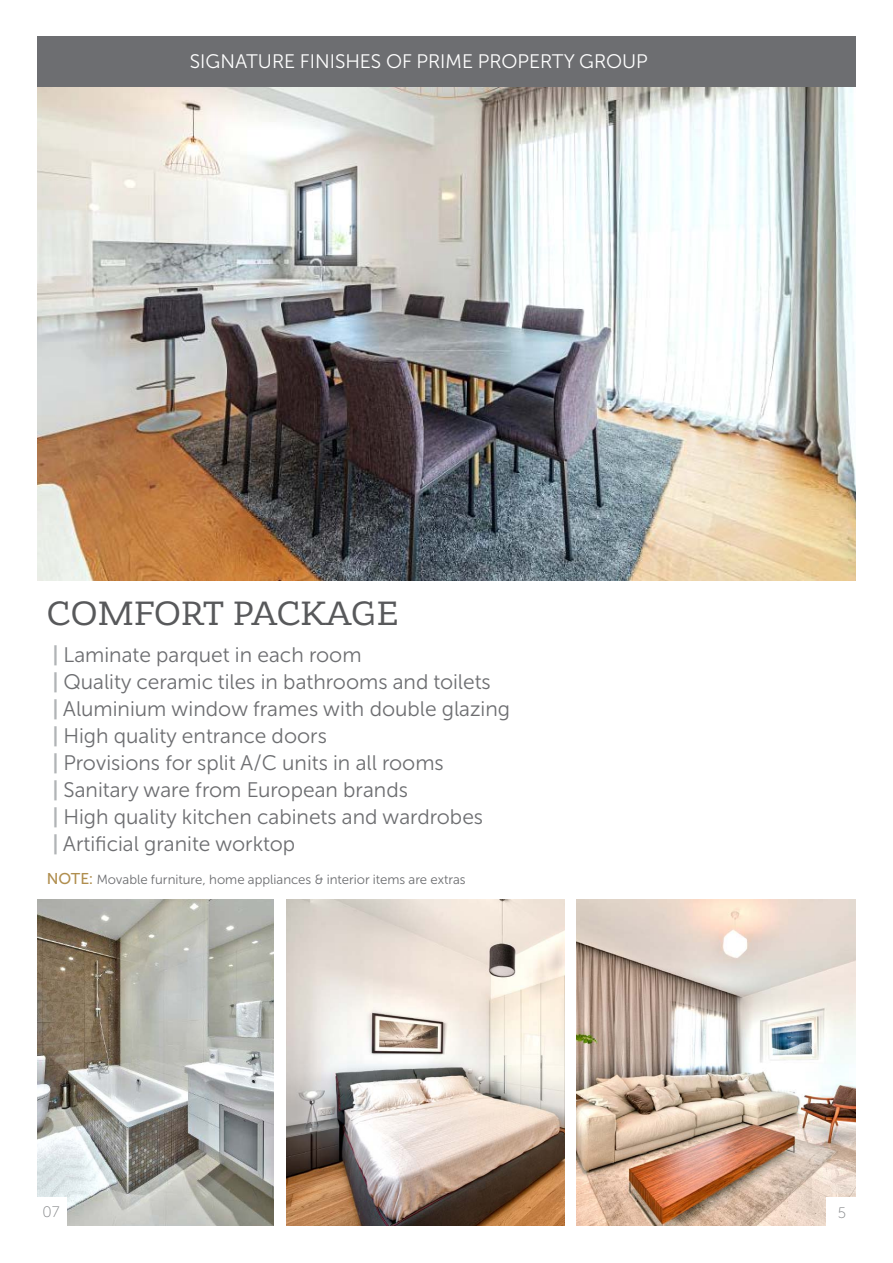
<style>
.page{position:relative;width:893px;height:1263px;background:#fff}
.page>*{position:absolute;margin:0;border:0;box-sizing:border-box;transform-origin:0 0}
.t1{font:36px "Bandera Pro";color:#58595b}
.t2{font:21px/27px "Museo Sans Cyrl 300";color:#6d6e71}
.t3{font:19.5px "Museo Sans Cyrl 300";color:#fff}
.t4{font:15.15px "Museo Sans Cyrl 100";color:#808285}
.t5{font:13.2px "Museo Sans Cyrl 300";color:#6d6e71}
.s1{font-family:"Museo Sans Cyrl 700";color:#b1b4b6}
.s2{font-family:"Museo Sans Cyrl 500";font-size:15.6px;color:#b08e4e}
</style>
<div class="page">
<img style="left:37px;top:87px;width:819px;height:493px">
<img style="left:576px;top:899px;width:280px;height:327px">
<img style="left:286px;top:899px;width:279px;height:327px">
<img style="left:37px;top:899px;width:236px;height:327px">
<div style="left:0;top:36px;width:857px;height:51px;background:#6d6e71"></div>
<div style="left:0;top:0;width:36px;height:1263px;background:#fff"></div>
<div style="left:826px;top:1197px;width:31px;height:30px;background:#fff"></div>
<div style="left:36px;top:1197px;width:31px;height:30px;background:#fff"></div>
<p class="t3" style="left:190px;top:51px;width:459px">SIGNATURE FINISHES OF PRIME PROPERTY GROUP</p>
<h1 class="t1" style="left:47px;top:591px;width:353px">COMFORT PACKAGE</h1>
<p class="t2" style="left:53px;top:642px;width:459px"><span class="s1">|</span> Laminate parquet in each room<br><span class="s1">|</span> Quality ceramic tiles in bathrooms and toilets<br><span class="s1">|</span> Aluminium window frames with double glazing <span class="s1">|</span> High quality entrance doors<br><span class="s1">|</span> Provisions for split A/C units in all rooms<br><span class="s1">|</span> Sanitary ware from European brands<br><span class="s1">|</span> High quality kitchen cabinets and wardrobes<br><span class="s1">|</span> Artificial granite worktop</p>
<p class="t5" style="left:47px;top:872px;width:420px"><span class="s2">NOTE:</span> Movable furniture, home appliances &amp; interior items are extras</p>
<p class="t4" style="left:42px;top:1204px;width:19px">07</p>
<p class="t4" style="left:838px;top:1204px;width:10px">5</p>
</div>
